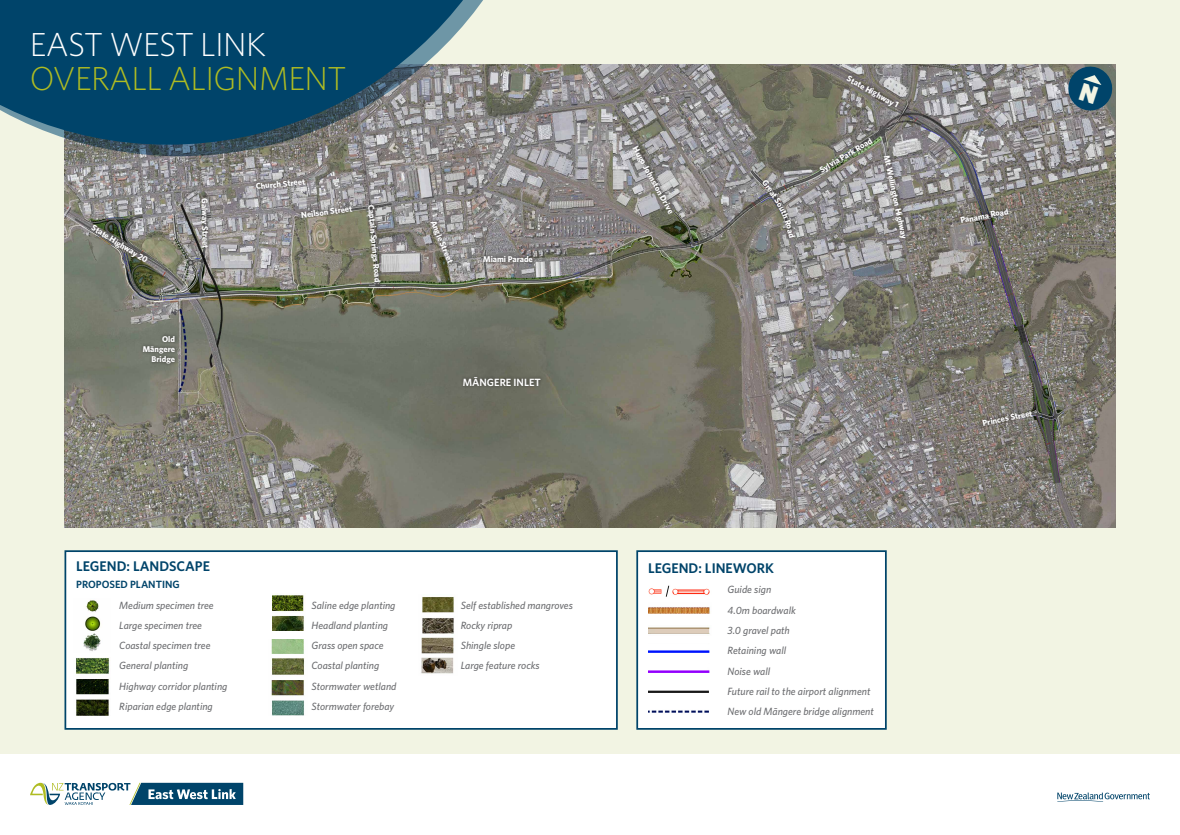
<style>
.page{position:relative;width:1180px;height:835px;background:#fff}
.page>*{position:absolute;margin:0;border:0;box-sizing:border-box;transform-origin:0 0}
.t1{font:300 33.25px "Whitney";letter-spacing:-.02em;color:#afbc22}
.t2{font:300 33.25px "Whitney";letter-spacing:-.02em;color:#fff}
.t3{font:600 14px "Whitney";color:#00446a}
.t4{font:italic 500 10.5px/20.3px "Whitney";color:#6d6e71}
.t5{font:600 10.5px "Whitney";color:#00446a}
.t6{font:600 10.5px "Whitney";color:#fff}
.t7{font:700 8.4px/10.1px "Whitney";color:#fff;text-align:right}
</style>
<div class="page">
<div style="left:0;top:0;width:1180px;height:834px;background:#f2f4e3"></div>
<img style="left:64px;top:64px;width:1051px;height:463px">
<svg style="left:64px;top:64px;width:489px;height:92px;background:#7d7f7f"></svg>
<svg style="left:0;top:0;width:541px;height:145px;background:#34637b"></svg>
<div style="left:0;top:754px;width:1180px;height:80px;background:#fff"></div>
<svg style="left:30px;top:782px;width:213px;height:23px"></svg>
<svg style="left:1057px;top:792px;width:93px;height:9px"></svg>
<div style="left:64px;top:550px;width:554px;height:179px;background:#fff;border:2px solid #00446a"></div>
<div style="left:637px;top:551px;width:249px;height:177px;background:#fff"></div>
<img style="left:648px;top:585px;width:62px;height:12px">
<img style="left:648px;top:606px;width:62px;height:7px">
<img style="left:648px;top:627px;width:62px;height:7px">
<img style="left:648px;top:650px;width:62px;height:3px">
<img style="left:648px;top:670px;width:62px;height:3px">
<img style="left:648px;top:690px;width:61px;height:3px">
<img style="left:648px;top:710px;width:61px;height:3px">
<div style="left:636px;top:550px;width:250px;height:179px;border:2px solid #00446a"></div>
<img style="left:421px;top:596px;width:33px;height:78px">
<img style="left:76px;top:657px;width:34px;height:58px">
<img style="left:83px;top:600px;width:18px;height:51px">
<div style="left:460px;top:373px;width:84px;height:16px;background:#231f20;opacity:.75"></div>
<svg style="left:363px;top:201px;width:22px;height:85px;background:#7c7c71"></svg>
<svg style="left:297px;top:201px;width:59px;height:21px"></svg>
<svg style="left:252px;top:174px;width:57px;height:19px"></svg>
<svg style="left:197px;top:194px;width:15px;height:58px"></svg>
<svg style="left:85px;top:219px;width:68px;height:50px;background:#717469"></svg>
<svg style="left:627px;top:141px;width:52px;height:78px;background:#939291"></svg>
<svg style="left:841px;top:71px;width:63px;height:43px;background:#868380"></svg>
<svg style="left:956px;top:204px;width:57px;height:23px"></svg>
<svg style="left:978px;top:406px;width:58px;height:23px"></svg>
<img style="left:271px;top:639px;width:34px;height:76px">
<img style="left:273px;top:593px;width:31px;height:37px">
<div style="left:140px;top:332px;width:38px;height:35px;background:#231f20;opacity:.75"></div>
<svg style="left:425px;top:215px;width:33px;height:53px;background:#8a8884"></svg>
<div style="left:480px;top:252px;width:56px;height:13px;background:#231f20;opacity:.75"></div>
<svg style="left:814px;top:132px;width:98px;height:111px;background:#8d8b89"></svg>
<svg style="left:1065px;top:64px;width:50px;height:49px;background:#386174"></svg>
<svg style="left:759px;top:173px;width:40px;height:71px;background:#82817e"></svg>
<h1 class="t2" style="left:30px;top:23px;width:238px">EAST WEST LINK</h1>
<h1 class="t1" style="left:30px;top:56px;width:318px">OVERALL ALIGNMENT</h1>
<p class="t7" style="left:95px;top:222px;width:66px;rotate:32deg">State Highway 20</p>
<p class="t7" style="left:210px;top:198px;width:52px;rotate:89deg">Galway Street</p>
<p class="t7" style="left:143px;top:334px;width:34px">Old<br>Māngere<br>Bridge</p>
<p class="t7" style="left:255px;top:181px;width:51px;rotate:-6deg">Church Street</p>
<p class="t7" style="left:300px;top:210px;width:53px;rotate:-7deg">Neilson Street</p>
<p class="t7" style="left:376px;top:204px;width:79px;rotate:85deg">Captain Springs Road</p>
<p class="t7" style="left:438px;top:218px;width:47px;rotate:67deg">Angle Street</p>
<p class="t7" style="left:483px;top:253px;width:51px">Miami Parade</p>
<p class="t6" style="left:463px;top:375px;width:79px">MĀNGERE INLET</p>
<h2 class="t3" style="left:76px;top:557px;width:135px">LEGEND: LANDSCAPE</h2>
<p class="t5" style="left:76px;top:577px;width:105px">PROPOSED PLANTING</p>
<p class="t4" style="left:119px;top:594px;width:110px">Medium specimen tree<br>Large specimen tree<br>Coastal specimen tree<br>General planting<br>Highway corridor planting<br>Riparian edge planting</p>
<p class="t4" style="left:311px;top:594px;width:86px">Saline edge planting<br>Headland planting<br>Grass open space<br>Coastal planting<br>Stormwater wetland<br>Stormwater forebay</p>
<p class="t4" style="left:461px;top:594px;width:114px">Self established mangroves<br>Rocky riprap<br>Shingle slope<br>Large feature rocks</p>
<p class="t7" style="left:640px;top:144px;width:77px;rotate:61deg">Hugo Johnston Drive</p>
<p class="t7" style="left:769px;top:177px;width:19px;rotate:57deg">Grea</p>
<p class="t7" style="left:850px;top:73px;width:59px;rotate:28deg">State Highway 1</p>
<p class="t7" style="left:817px;top:166px;width:61px;rotate:-31deg">Sylvia Park Road</p>
<p class="t7" style="left:892px;top:154px;width:87px;rotate:78deg">Mt Wellington Highway</p>
<p class="t7" style="left:959px;top:215px;width:50px;rotate:-11deg">Panama Road</p>
<h2 class="t3" style="left:648px;top:559px;width:127px">LEGEND: LINEWORK</h2>
<p class="t4" style="left:727px;top:579px;width:148px">Guide sign<br>4.0m boardwalk<br>3.0 gravel path<br>Retaining wall<br>Noise wall<br>Future rail to the airport alignment<br>New old Māngere bridge alignment</p>
<p class="t7" style="left:981px;top:417px;width:52px;rotate:-11deg">Princes Street</p>
</div>
